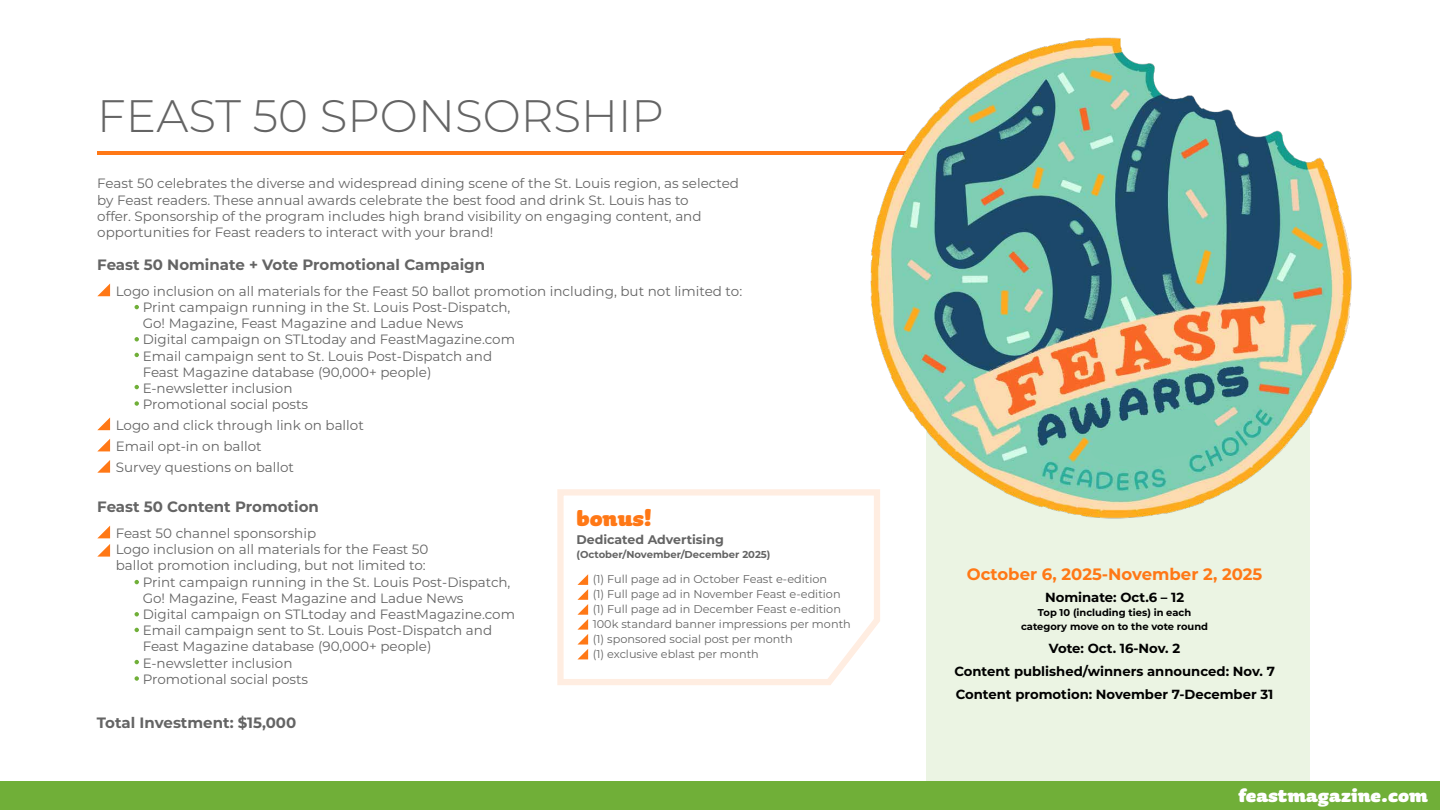
<style>
.page{position:relative;width:1440px;height:810px;background:#fff}
.page>*{position:absolute;margin:0;border:0;box-sizing:border-box;transform-origin:0 0}
.t1{font:300 45.45px "Montserrat";color:#646464}
.t2{font:900 24.83px "Sauna Pro";color:#ff7816}
.t3{font:900 21.23px "Sauna Pro";color:#fff}
.t4{font:700 16.5px "Montserrat";color:#ff7816}
.t5{font:700 15px "Montserrat";color:#646464}
.t6{font:13.5px/16.2px "Montserrat";color:#646464}
.t7{font:700 13.2px/23.1px "Montserrat";color:#000;text-align:center}
.t8{font:700 12.52px "Montserrat";color:#646464}
.t9{font:11.25px/15px "Montserrat";color:#646464}
.t10{font:700 10.05px "Montserrat";color:#646464}
.t11{font:700 9.9px/14px "Montserrat";color:#000;text-align:center}
</style>
<div class="page">
<svg style="left:557px;top:489px;width:323px;height:196px"></svg>
<div style="left:926px;top:346px;width:384px;height:436px;background:#ebf4e3"></div>
<div style="left:0;top:782px;width:1440px;height:28px;background:#70af38"></div>
<hr style="left:97px;top:151px;width:986px;height:4px;background:#ff7816">
<svg style="left:97px;top:284px;width:13px;height:12px"></svg>
<svg style="left:97px;top:526px;width:13px;height:12px"></svg>
<svg style="left:97px;top:417px;width:13px;height:13px"></svg>
<svg style="left:97px;top:544px;width:13px;height:13px"></svg>
<svg style="left:98px;top:439px;width:12px;height:12px"></svg>
<svg style="left:97px;top:460px;width:13px;height:13px"></svg>
<svg style="left:135px;top:305px;width:4px;height:4px"></svg>
<svg style="left:135px;top:337px;width:4px;height:4px"></svg>
<svg style="left:135px;top:353px;width:4px;height:4px"></svg>
<svg style="left:135px;top:385px;width:4px;height:4px"></svg>
<svg style="left:135px;top:401px;width:4px;height:5px"></svg>
<svg style="left:135px;top:580px;width:4px;height:4px"></svg>
<svg style="left:135px;top:612px;width:4px;height:4px"></svg>
<svg style="left:135px;top:628px;width:4px;height:4px"></svg>
<svg style="left:135px;top:660px;width:4px;height:4px"></svg>
<svg style="left:135px;top:676px;width:4px;height:5px"></svg>
<img style="left:825px;top:37px;width:527px;height:524px">
<svg style="left:577px;top:574px;width:11px;height:85px"></svg>
<svg style="left:1091px;top:410px;width:121px;height:57px;background:#77c5ae"></svg>
<h1 class="t1" style="left:97px;top:85px;width:568px">FEAST 50 SPONSORSHIP</h1>
<p class="t6" style="left:97px;top:175px;width:643px">Feast 50 celebrates the diverse and widespread dining scene of the St. Louis region, as selected by Feast readers. These annual awards celebrate the best food and drink St. Louis has to<br>offer. Sponsorship of the program includes high brand visibility on engaging content, and opportunities for Feast readers to interact with your brand!</p>
<p class="t5" style="left:97px;top:254px;width:389px">Feast 50 Nominate + Vote Promotional Campaign</p>
<p class="t6" style="left:143px;top:282px;width:601px;text-indent:-27px">Logo inclusion on all materials for the Feast 50 ballot promotion including, but not limited to:<br>Print campaign running in the St. Louis Post-Dispatch,<br>Go! Magazine, Feast Magazine and Ladue News<br>Digital campaign on STLtoday and FeastMagazine.com<br>Email campaign sent to St. Louis Post-Dispatch and<br>Feast Magazine database (90,000+ people)<br>E-newsletter inclusion<br>Promotional social posts</p>
<p class="t6" style="left:116px;top:414px;width:250px;line-height:21px">Logo and click through link on ballot<br>Email opt-in on ballot<br>Survey questions on ballot</p>
<p class="t5" style="left:97px;top:496px;width:223px">Feast 50 Content Promotion</p>
<p class="t6" style="left:116px;top:525px;width:202px">Feast 50 channel sponsorship</p>
<p class="t6" style="left:116px;top:541px;width:314px">Logo inclusion on all materials for the Feast 50</p>
<p class="t6" style="left:116px;top:557px;width:312px">ballot promotion including, but not limited to:</p>
<p class="t6" style="left:143px;top:573px;width:369px">Print campaign running in the St. Louis Post-Dispatch,</p>
<p class="t6" style="left:143px;top:589px;width:322px">Go! Magazine, Feast Magazine and Ladue News</p>
<p class="t6" style="left:143px;top:606px;width:374px">Digital campaign on STLtoday and FeastMagazine.com</p>
<p class="t6" style="left:143px;top:622px;width:351px">Email campaign sent to St. Louis Post-Dispatch and</p>
<p class="t6" style="left:143px;top:638px;width:290px">Feast Magazine database (90,000+ people)</p>
<p class="t6" style="left:143px;top:654px;width:151px">E-newsletter inclusion</p>
<p class="t6" style="left:143px;top:670px;width:167px">Promotional social posts</p>
<p class="t5" style="left:97px;top:712px;width:201px">Total Investment: $15,000</p>
<h2 class="t2" style="left:576px;top:502px;width:77px">bonus!</h2>
<p class="t8" style="left:576px;top:531px;width:149px">Dedicated Advertising</p>
<p class="t10" style="left:576px;top:547px;width:195px">(October/November/December 2025)</p>
<p class="t9" style="left:593px;top:571px;width:260px">(1) Full page ad in October Feast e-edition<br>(1) Full page ad in November Feast e-edition (1) Full page ad in December Feast e-edition 100k standard banner impressions per month (1) sponsored social post per month<br>(1) exclusive eblast per month</p>
<p class="t4" style="left:967px;top:562px;width:297px">October 6, 2025-November 2, 2025</p>
<p class="t7" style="left:1045px;top:585px;width:141px">Nominate: Oct.6 – 12</p>
<p class="t11" style="left:1021px;top:605px;width:189px">Top 10 (including ties) in each category move on to the vote round</p>
<p class="t7" style="left:954px;top:636px;width:322px">Vote: Oct. 16-Nov. 2<br>Content published/winners announced: Nov. 7<br>Content promotion: November 7-December 31</p>
<h3 class="t3" style="left:1238px;top:782px;width:191px">feastmagazine.com</h3>
</div>
